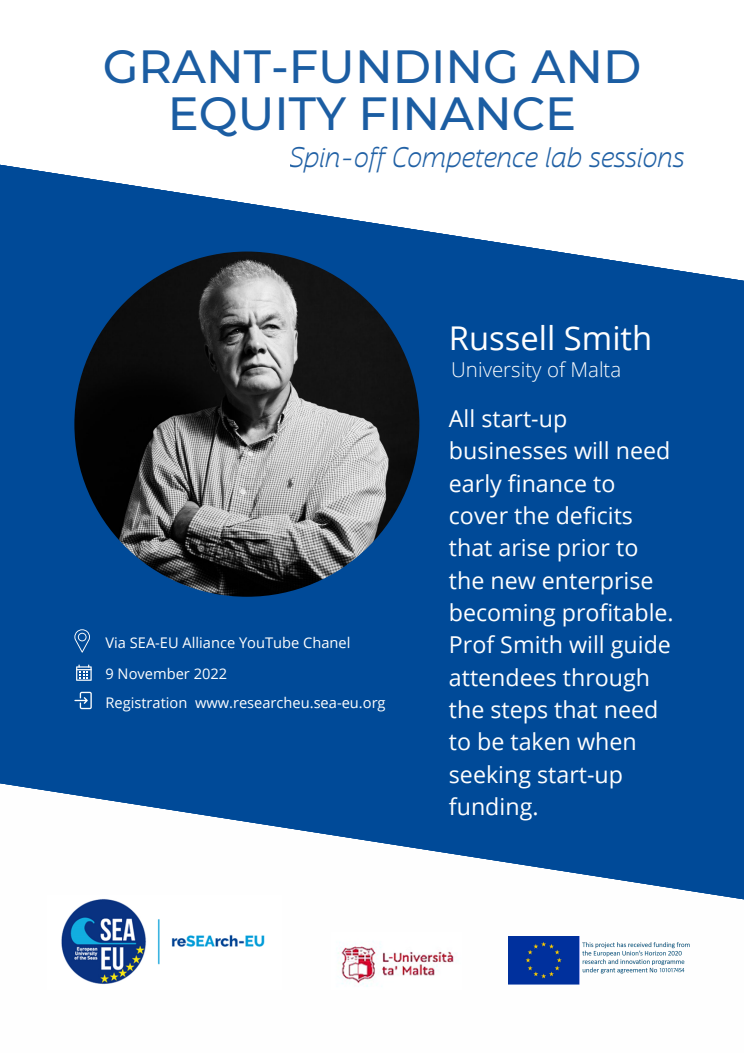
<style>
.page{position:relative;width:744px;height:1053px;background:#fff}
.page>*{position:absolute;margin:0;border:0;box-sizing:border-box;transform-origin:0 0}
.t1{font:500 46.4px/46.2px "Montserrat";color:#004a98;text-align:center}
.t2{font:32.76px "Open Sans";color:#fefefe}
.t3{font:italic 28.24px "Stadio Now Monolinea";color:#004a98}
.t4{font:23.24px/32.3px "Open Sans";color:#fefefe}
.t5{font:300 20.48px "Open Sans";color:#fefefe}
.t6{font:14.64px "Open Sans";color:#fefefe}
</style>
<div class="page">
<div style="left:0;top:291px;width:744px;height:485px;background:#004a98"></div>
<svg style="left:0;top:776px;width:744px;height:124px;fill:#004a98"></svg>
<svg style="left:0;top:164px;width:744px;height:127px;fill:#004a98"></svg>
<img style="left:74px;top:251px;width:345px;height:345px;border-radius:50%">
<img style="left:48px;top:895px;width:233px;height:89px">
<img style="left:508px;top:936px;width:182px;height:49px">
<svg style="left:76px;top:664px;width:16px;height:16px"></svg>
<svg style="left:74px;top:629px;width:16px;height:23px"></svg>
<svg style="left:74px;top:691px;width:18px;height:18px"></svg>
<img style="left:337px;top:944px;width:119px;height:43px">
<h1 class="t1" style="left:103px;top:44px;width:540px">GRANT-FUNDING AND<br>EQUITY FINANCE</h1>
<p class="t3" style="left:290px;top:141px;width:396px">Spin-off Competence lab sessions</p>
<p class="t6" style="left:105px;top:632px;width:246px">Via SEA-EU Alliance YouTube Chanel</p>
<p class="t6" style="left:105px;top:663px;width:123px">9 November 2022</p>
<p class="t6" style="left:105px;top:692px;width:282px">Registration www.researcheu.sea-eu.org</p>
<h2 class="t2" style="left:449px;top:315px;width:205px">Russell Smith</h2>
<p class="t5" style="left:451px;top:355px;width:172px">University of Malta</p>
<p class="t4" style="left:449px;top:401px;width:226px">All start-up businesses will need early finance to cover the deficits that arise prior to the new enterprise becoming profitable.<br>Prof Smith will guide attendees through the steps that need to be taken when seeking start-up funding.</p>
</div>
